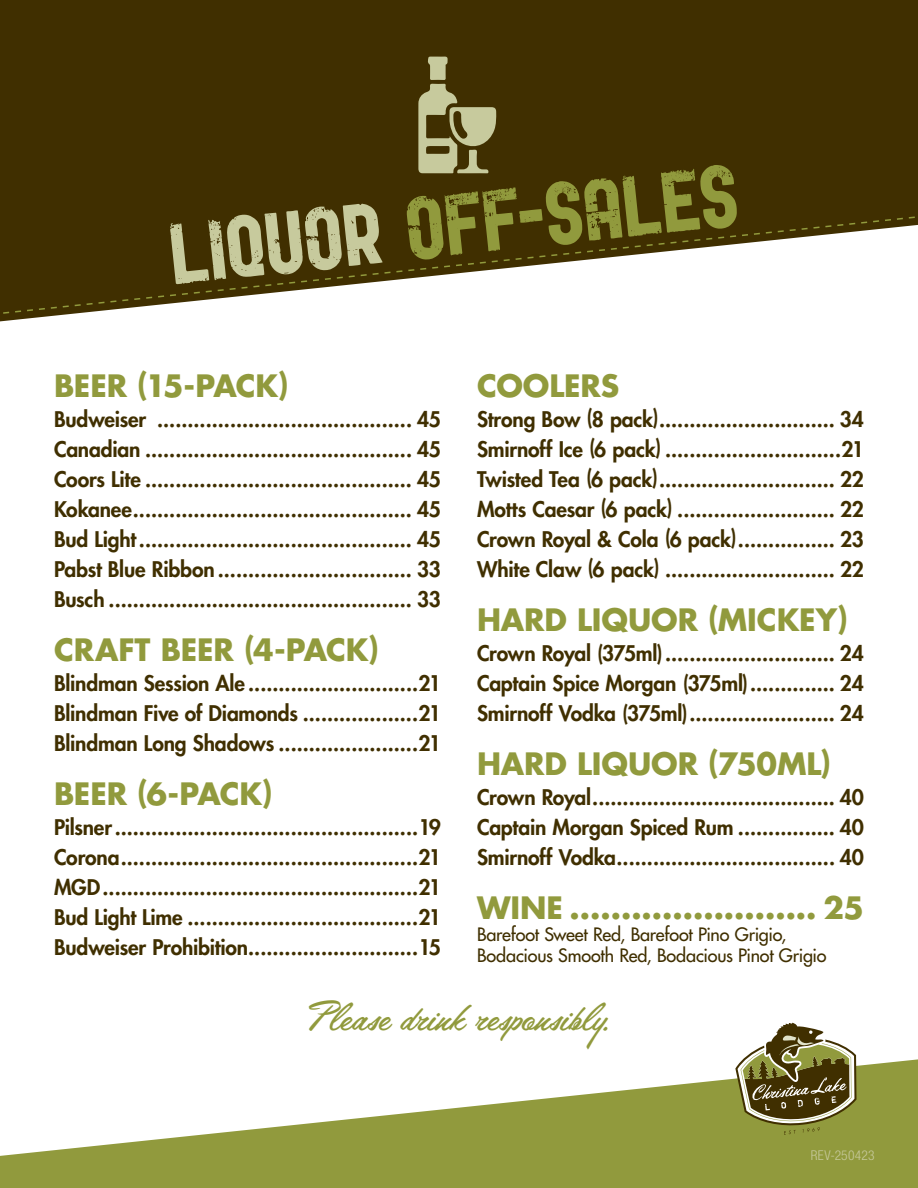
<style>
.page{position:relative;width:918px;height:1188px;background:#fff}
.page>*{position:absolute;margin:0;border:0;box-sizing:border-box;transform-origin:0 0}
.t1{font:94.5px "Public Gothic Federal";color:#919a3d}
.Price{font:39px "Anaheim Script JF";letter-spacing:.005em;color:#919a3d}
.t2{font:700 30px "Futura Std";letter-spacing:-.005em;color:#919a3d}
.Price-2{font:800 21px "Futura Std";letter-spacing:-.01em;color:#402f00}
.List{font:500 18px/21.6px "Futura Std";letter-spacing:-.01em;color:#402f00}
.Body_Bold{font:300 condensed 13.5px "Helvetica Neue LT Std";letter-spacing:.02em;color:#c7ca9d}
.s1{color:#c7ca9d}
</style>
<div class="page">
<svg style="left:0;top:1059px;width:918px;height:129px;fill:#919a3d"></svg>
<div style="left:0;top:0;width:918px;height:201px;background:#402f00"></div>
<svg style="left:0;top:201px;width:918px;height:121px"></svg>
<svg style="left:418px;top:56px;width:78px;height:118px;background:#7d7547"></svg>
<svg style="left:735px;top:1022px;width:122px;height:113px"></svg>
<p class="t1" style="left:168px;top:207px;width:574px;rotate:-6deg"><span class="s1">LIQUOR</span> off-sales</p>
<p class="t2" style="left:54px;top:366px;width:236px">BEER (15-PACK)</p>
<p class="Price-2" style="left:54px;top:406px;width:389px">Budweiser .......................................... 45</p>
<p class="Price-2" style="left:54px;top:436px;width:389px">Canadian ............................................ 45</p>
<p class="Price-2" style="left:54px;top:466px;width:389px">Coors Lite ............................................ 45</p>
<p class="Price-2" style="left:54px;top:496px;width:389px">Kokanee.............................................. 45</p>
<p class="Price-2" style="left:54px;top:526px;width:389px">Bud Light............................................. 45</p>
<p class="Price-2" style="left:54px;top:556px;width:389px">Pabst Blue Ribbon ................................ 33</p>
<p class="Price-2" style="left:54px;top:586px;width:389px">Busch .................................................. 33</p>
<p class="t2" style="left:54px;top:630px;width:326px">CRAFT BEER (4-PACK)</p>
<p class="Price-2" style="left:54px;top:670px;width:389px">Blindman Session Ale ............................21</p>
<p class="Price-2" style="left:54px;top:700px;width:389px">Blindman Five of Diamonds ...................21</p>
<p class="Price-2" style="left:54px;top:730px;width:389px">Blindman Long Shadows .......................21</p>
<p class="t2" style="left:54px;top:774px;width:220px">BEER (6-PACK)</p>
<p class="Price-2" style="left:54px;top:814px;width:388px">Pilsner..................................................19</p>
<p class="Price-2" style="left:54px;top:844px;width:389px">Corona.................................................21</p>
<p class="Price-2" style="left:54px;top:874px;width:389px">MGD....................................................21</p>
<p class="Price-2" style="left:54px;top:904px;width:389px">Bud Light Lime ......................................21</p>
<p class="Price-2" style="left:54px;top:934px;width:389px">Budweiser Prohibition............................15</p>
<p class="t2" style="left:477px;top:366px;width:144px">COOLERS</p>
<p class="Price-2" style="left:477px;top:406px;width:389px">Strong Bow (8 pack)............................. 34</p>
<p class="Price-2" style="left:477px;top:436px;width:389px">Smirnoff Ice (6 pack) .............................21</p>
<p class="Price-2" style="left:477px;top:466px;width:388px">Twisted Tea (6 pack)............................. 22</p>
<p class="Price-2" style="left:477px;top:496px;width:388px">Motts Caesar (6 pack) .......................... 22</p>
<p class="Price-2" style="left:477px;top:526px;width:388px">Crown Royal &amp; Cola (6 pack)................ 23</p>
<p class="Price-2" style="left:477px;top:556px;width:388px">White Claw (6 pack) ............................ 22</p>
<p class="t2" style="left:477px;top:600px;width:372px">HARD LIQUOR (MICKEY)</p>
<p class="Price-2" style="left:477px;top:640px;width:389px">Crown Royal (375ml)............................ 24</p>
<p class="Price-2" style="left:477px;top:670px;width:389px">Captain Spice Morgan (375ml).............. 24</p>
<p class="Price-2" style="left:477px;top:700px;width:389px">Smirnoff Vodka (375ml)........................ 24</p>
<p class="t2" style="left:477px;top:744px;width:355px">HARD LIQUOR (750ML)</p>
<p class="Price-2" style="left:477px;top:784px;width:389px">Crown Royal........................................ 40</p>
<p class="Price-2" style="left:477px;top:814px;width:389px">Captain Morgan Spiced Rum ................ 40</p>
<p class="Price-2" style="left:477px;top:844px;width:389px">Smirnoff Vodka.................................... 40</p>
<p class="t2" style="left:477px;top:888px;width:389px">WINE ........................ 25</p>
<p class="List" style="left:477px;top:923px;width:351px">Barefoot Sweet Red, Barefoot Pino Grigio,<br>Bodacious Smooth Red, Bodacious Pinot Grigio</p>
<p class="Price" style="left:307px;top:992px;width:304px">Please drink responsibly.</p>
<p class="Body_Bold" style="left:811px;top:1147px;width:65px">REV-250423</p>
</div>
